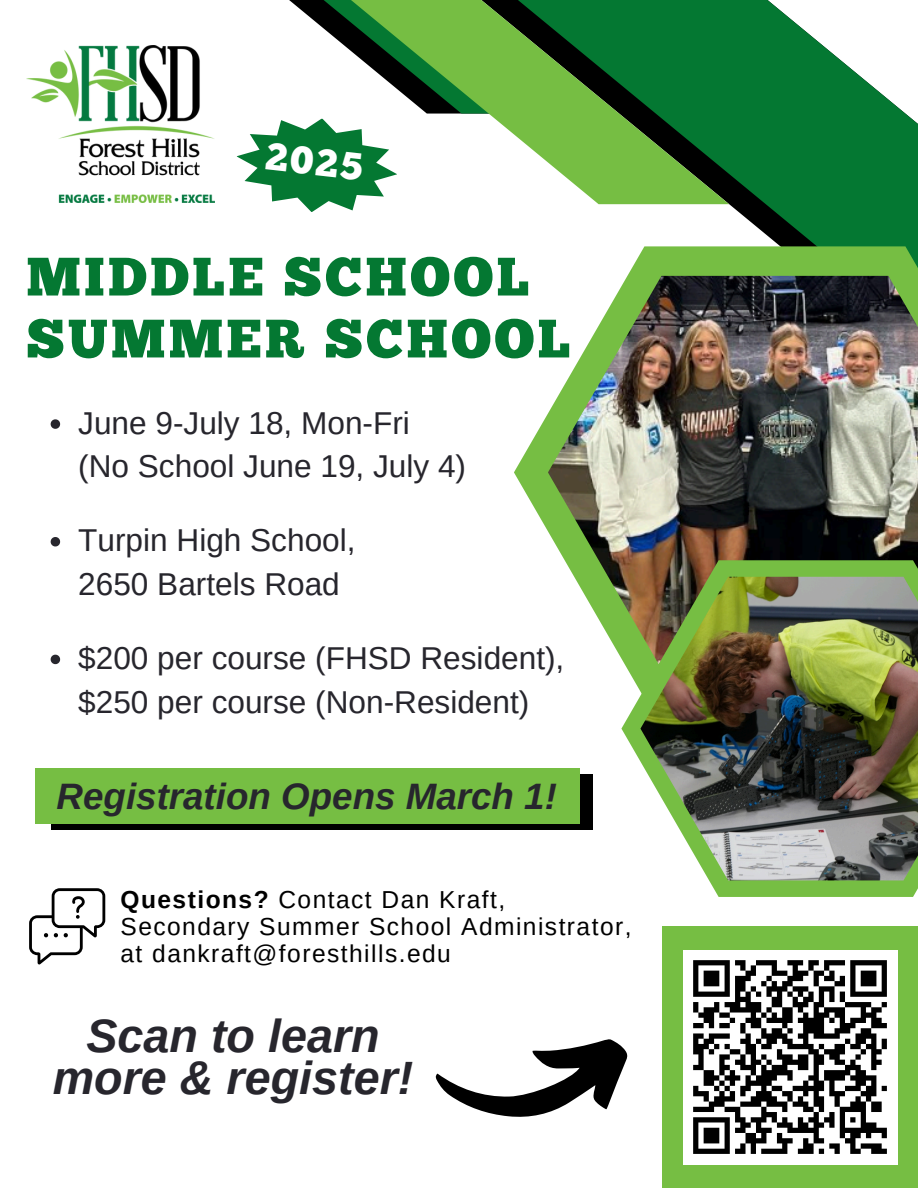
<style>
.page{position:relative;width:918px;height:1188px;background:#fff}
.page>*{position:absolute;margin:0;border:0;box-sizing:border-box;transform-origin:0 0}
.t1{font:54px "Chunk Five";letter-spacing:.06em;color:#047832}
.t2{font:italic 700 46.65px/42.5px "Arimo";color:#27262d;text-align:center}
.t3{font:38.4px "Chunk Five";color:#fff}
.t4{font:italic 700 36.75px "Arimo";color:#27262d}
.t5{font:31.65px/43.8px "Arimo";color:#27262d}
.t6{font:24.6px/27px "Arimo";letter-spacing:.06em;color:#000}
.s1{font-weight:700}
</style>
<div class="page">
<svg style="left:598px;top:0;width:320px;height:246px;fill:#047832"></svg>
<svg style="left:557px;top:0;width:172px;height:204px;background:#2e8034"></svg>
<svg style="left:514px;top:246px;width:404px;height:285px"></svg>
<img style="left:548px;top:276px;width:370px;height:382px">
<svg style="left:621px;top:560px;width:297px;height:337px;fill:#76be43"></svg>
<img style="left:640px;top:577px;width:278px;height:303px">
<svg style="left:51px;top:419px;width:9px;height:10px"></svg>
<svg style="left:51px;top:537px;width:9px;height:9px"></svg>
<svg style="left:51px;top:655px;width:9px;height:9px"></svg>
<svg style="left:29px;top:888px;width:76px;height:76px"></svg>
<img style="left:26px;top:45px;width:188px;height:158px">
<svg style="left:236px;top:0;width:321px;height:212px"></svg>
<div style="left:52px;top:775px;width:541px;height:55px;background:#000"></div>
<div style="left:35px;top:768px;width:545px;height:56px;background:#76be43"></div>
<svg style="left:435px;top:1039px;width:193px;height:78px"></svg>
<div style="left:662px;top:926px;width:256px;height:262px;background:#76be43"></div>
<div style="left:683px;top:950px;width:214px;height:214px;background:#fff"></div>
<svg style="left:693px;top:960px;width:194px;height:194px"></svg>
<p class="t3" style="left:267px;top:141px;width:99px;rotate:6deg">2025</p>
<p class="t1" style="left:26px;top:255px;width:505px">MIDDLE SCHOOL</p>
<p class="t1" style="left:26px;top:317px;width:546px">SUMMER SCHOOL</p>
<h3 class="t5" style="left:78px;top:401px;width:389px">June 9-July 18, Mon-Fri (No School June 19, July 4)</h3>
<p class="t5" style="left:78px;top:518px;width:279px">Turpin High School,<br>2650 Bartels Road</p>
<h1 class="t5" style="left:78px;top:636px;width:488px">$200 per course (FHSD Resident), $250 per course (Non-Resident)</h1>
<p class="t4" style="left:57px;top:776px;width:502px">Registration Opens March 1!</p>
<h1 class="t6" style="left:121px;top:886px;width:513px"><span class="s1">Questions?</span> Contact Dan Kraft,<br>Secondary Summer School Administrator, at dankraft@foresthills.edu</h1>
<p class="t2" style="left:53px;top:1014px;width:362px">Scan to learn more &amp; register!</p>
</div>
